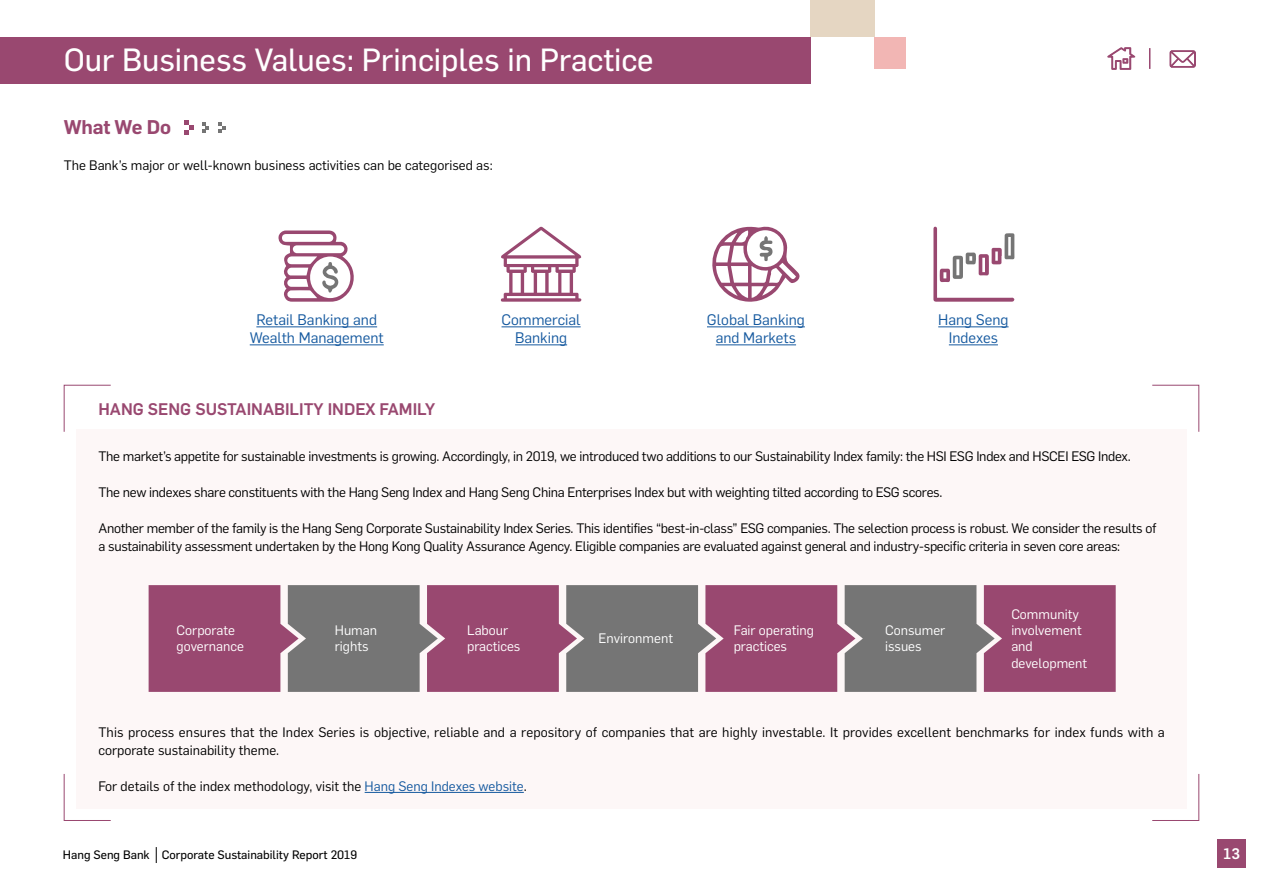
<style>
.page{position:relative;width:1263px;height:893px;background:#fff}
.page>*{position:absolute;margin:0;border:0;box-sizing:border-box;transform-origin:0 0}
.t1{font:31.5px "Flama Basic";color:#fff}
.t2{font:600 19.5px "Flama";letter-spacing:-.01em;color:#994870}
.t3{font:500 16.5px "Flama";color:#994870}
.t4{font:15px/18px "Flama";color:#15599f;text-align:center}
.t5{font:500 15px "Flama";color:#fff}
.t6{font:13.5px/18px "Flama";letter-spacing:-.02em;color:#000}
.t7{font:13.5px/18px "Flama";letter-spacing:.01em;color:#000}
.t8{font:13.5px "Flama";color:#000}
.t9{font:13.5px/16.2px "Flama";color:#fff}
.t10{font:12px "Flama Basic";color:#000}
.s1{color:#15599f}
</style>
<div class="page">
<svg style="left:156px;top:847px;width:1px;height:16px"></svg>
<div style="left:811px;top:0;width:63px;height:37px;background:#e5d6c2"></div>
<div style="left:874px;top:37px;width:32px;height:32px;background:#f2b6b4"></div>
<div style="left:0;top:37px;width:811px;height:47px;background:#994870"></div>
<div style="left:76px;top:429px;width:1111px;height:379px;background:#fdf7f7"></div>
<svg style="left:63px;top:384px;width:48px;height:48px"></svg>
<svg style="left:1152px;top:384px;width:47px;height:48px"></svg>
<svg style="left:63px;top:774px;width:48px;height:47px"></svg>
<svg style="left:1152px;top:774px;width:47px;height:47px"></svg>
<hr style="left:365px;top:792px;width:159px;height:1px;background:#15599f">
<svg style="left:149px;top:585px;width:967px;height:107px;background:#8f6278"></svg>
<hr style="left:501px;top:326px;width:80px;height:1px;background:#15599f">
<hr style="left:515px;top:344px;width:52px;height:1px;background:#15599f">
<svg style="left:501px;top:227px;width:80px;height:75px"></svg>
<hr style="left:256px;top:326px;width:121px;height:1px;background:#15599f">
<hr style="left:250px;top:344px;width:134px;height:1px;background:#15599f">
<svg style="left:278px;top:230px;width:76px;height:72px"></svg>
<hr style="left:938px;top:326px;width:70px;height:1px;background:#15599f">
<hr style="left:949px;top:344px;width:49px;height:1px;background:#15599f">
<svg style="left:933px;top:227px;width:81px;height:75px"></svg>
<hr style="left:707px;top:326px;width:98px;height:1px;background:#15599f">
<hr style="left:716px;top:344px;width:80px;height:1px;background:#15599f">
<svg style="left:712px;top:226px;width:88px;height:76px"></svg>
<svg style="left:184px;top:120px;width:10px;height:15px"></svg>
<svg style="left:202px;top:122px;width:7px;height:11px"></svg>
<svg style="left:218px;top:122px;width:7px;height:11px"></svg>
<div style="left:1217px;top:839px;width:29px;height:28px;background:#994870"></div>
<svg style="left:1149px;top:48px;width:1px;height:21px"></svg>
<svg style="left:1169px;top:50px;width:27px;height:18px"></svg>
<svg style="left:1107px;top:47px;width:28px;height:23px"></svg>
<h1 class="t1" style="left:64px;top:38px;width:591px">Our Business Values: Principles in Practice</h1>
<h2 class="t2" style="left:64px;top:113px;width:109px">What We Do</h2>
<p class="t8" style="left:64px;top:156px;width:430px">The Bank’s major or well-known business activities can be categorised as:</p>
<p class="t4" style="left:707px;top:310px;width:99px">Global Banking and Markets</p>
<p class="t4" style="left:250px;top:310px;width:135px">Retail Banking and<br>Wealth Management</p>
<p class="t4" style="left:938px;top:310px;width:72px">Hang Seng<br>Indexes</p>
<p class="t4" style="left:501px;top:310px;width:81px">Commercial<br>Banking</p>
<p class="t3" style="left:98px;top:397px;width:338px">HANG SENG SUSTAINABILITY INDEX FAMILY</p>
<p class="t6" style="left:98px;top:446px;width:1034px">The market’s appetite for sustainable investments is growing. Accordingly, in 2019, we introduced two additions to our Sustainability Index family: the HSI ESG Index and HSCEI ESG Index.</p>
<p class="t6" style="left:98px;top:482px;width:845px">The new indexes share constituents with the Hang Seng Index and Hang Seng China Enterprises Index but with weighting tilted according to ESG scores.</p>
<p class="t6" style="left:98px;top:518px;width:1059px">Another member of the family is the Hang Seng Corporate Sustainability Index Series. This identifies “best-in-class” ESG companies. The selection process is robust. We consider the results of a sustainability assessment undertaken by the Hong Kong Quality Assurance Agency. Eligible companies are evaluated against general and industry-specific criteria in seven core areas:</p>
<p class="t9" style="left:177px;top:621px;width:69px">Corporate governance</p>
<p class="t9" style="left:335px;top:621px;width:44px">Human rights</p>
<p class="t9" style="left:467px;top:621px;width:55px">Labour practices</p>
<p class="t9" style="left:598px;top:630px;width:76px">Environment</p>
<p class="t9" style="left:734px;top:621px;width:82px">Fair operating practices</p>
<p class="t9" style="left:885px;top:621px;width:62px">Consumer issues</p>
<p class="t9" style="left:1011px;top:605px;width:77px">Community involvement and development</p>
<p class="t7" style="left:98px;top:722px;width:1068px">This process ensures that the Index Series is objective, reliable and a repository of companies that are highly investable. It provides excellent benchmarks for index funds with a corporate sustainability theme.</p>
<p class="t8" style="left:98px;top:777px;width:430px">For details of the index methodology, visit the <span class="s1">Hang Seng Indexes website</span>.</p>
<p class="t10" style="left:63px;top:846px;width:296px">Hang Seng Bank Corporate Sustainability Report 2019</p>
<p class="t5" style="left:1223px;top:842px;width:18px">13</p>
</div>
